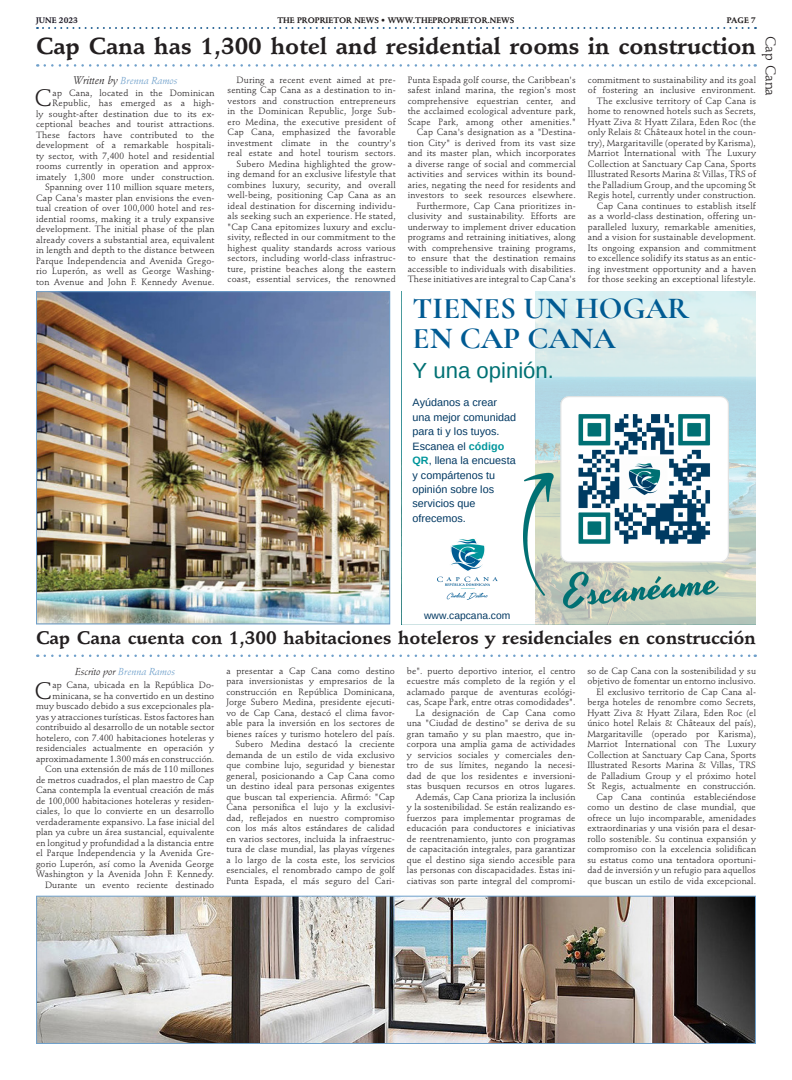
<style>
.page{position:relative;width:792px;height:1080px;background:#fff}
.page>*{position:absolute;margin:0;border:0;box-sizing:border-box;transform-origin:0 0}
.t1{font:700 30.6px/30px "Cormorant Garamond";color:#005b93}
.Article_Body{font:23.7px "Stempel Schneidler Std";color:#231f20}
.Article_Header{font:700 23px "Stempel Schneidler Std";color:#231f20}
.t2{font:21.9px "Arimo";color:#007174}
.Article_Header-2{font:700 18px "Stempel Schneidler Std";color:#231f20}
.t3{font:14px "Stempel Schneidler Std";color:#231f20}
.t4{font:10.7px/14.5px "Arimo";color:#003862}
.t5{font:10.1px "Arimo";color:#003862}
.Author{font:italic 10px "Stempel Schneidler Std";color:#6fa0cb}
.Article_Body-2{font:9px/10.5px "Stempel Schneidler Std";letter-spacing:.01em;color:#231f20;text-align:justify}
.t6{font:700 8px "Stempel Schneidler Std";color:#231f20}
.t7{font:700 8px "Stempel Schneidler Std";color:#1d1a26}
.s1{font-size:11px;color:#231f20}
.s2{font-weight:700;color:#00969c}
.s3{color:#231f20}
</style>
<div class="page">
<svg style="left:37px;top:27px;width:719px;height:2px"></svg>
<svg style="left:45px;top:655px;width:711px;height:2px"></svg>
<svg style="left:45px;top:64px;width:711px;height:3px"></svg>
<img style="left:38px;top:293px;width:350px;height:329px">
<div style="left:36px;top:291px;width:354px;height:333px;border:1px solid #6fa0cb"></div>
<img style="left:38px;top:898px;width:716px;height:144px">
<div style="left:36px;top:896px;width:720px;height:148px;border:1px solid #6fa0cb"></div>
<svg style="left:437px;top:291px;width:318px;height:333px"></svg>
<img style="left:438px;top:538px;width:59px;height:61px">
<img style="left:524px;top:397px;width:205px;height:227px">
<p class="t7" style="left:36px;top:15px;width:43px">JUNE 2023</p>
<p class="t6" style="left:277px;top:16px;width:239px">THE PROPRIETOR NEWS • WWW.THEPROPRIETOR.NEWS</p>
<p class="t6" style="left:727px;top:15px;width:31px">PAGE 7</p>
<p class="Article_Header" style="left:36px;top:32px;width:722px">Cap Cana has 1,300 hotel and residential rooms in construction</p>
<h3 class="t3" style="left:779px;top:36px;width:62px;rotate:90deg">Cap Cana</h3>
<p class="Author" style="left:73px;top:75px;width:106px"><span class="s1">Written by</span> Brenna Ramos</p>
<p class="Article_Body-2" style="left:228px;top:74px;width:170px;text-indent:9px">During a recent event aimed at pre&shy;senting Cap Cana as a destination to in&shy;vestors and construction entrepreneurs in the Dominican Republic, Jorge Sub&shy;ero Medina, the executive president of Cap Cana, emphasized the favorable investment climate in the country's real estate and hotel tourism sectors.</p>
<p class="Article_Body-2" style="left:228px;top:158px;width:170px;text-indent:9px">Subero Medina highlighted the grow&shy;ing demand for an exclusive lifestyle that combines luxury, security, and overall well-being, positioning Cap Cana as an ideal destination for discerning individu&shy;als seeking such an experience. He stated, "Cap Cana epitomizes luxury and exclu&shy;sivity, reflected in our commitment to the highest quality standards across various sectors, including world-class infrastruc&shy;ture, pristine beaches along the eastern coast, essential services, the renowned</p>
<p class="Article_Body-2" style="left:408px;top:74px;width:170px">Punta Espada golf course, the Caribbean's safest inland marina, the region's most comprehensive equestrian center, and the acclaimed ecological adventure park, Scape Park, among other amenities."</p>
<p class="Article_Body-2" style="left:408px;top:127px;width:170px;text-indent:9px">Cap Cana's designation as a "Destina&shy;tion City" is derived from its vast size and its master plan, which incorporates a diverse range of social and commercial activities and services within its bound&shy;aries, negating the need for residents and investors to seek resources elsewhere.</p>
<p class="Article_Body-2" style="left:408px;top:200px;width:170px;text-indent:9px">Furthermore, Cap Cana prioritizes in&shy;clusivity and sustainability. Efforts are underway to implement driver education programs and retraining initiatives, along with comprehensive training programs, to ensure that the destination remains accessible to individuals with disabilities.<br>These initiatives are integral to Cap Cana's</p>
<p class="Article_Body-2" style="left:588px;top:74px;width:170px">commitment to sustainability and its goal of fostering an inclusive environment.</p>
<p class="Article_Body-2" style="left:588px;top:95px;width:170px;text-indent:9px">The exclusive territory of Cap Cana is home to renowned hotels such as Secrets, Hyatt Ziva &amp; Hyatt Zilara, Eden Roc (the only Relais &amp; Châteaux hotel in the coun&shy;try), Margaritaville (operated by Karisma), Marriot International with The Luxury Collection at Sanctuary Cap Cana, Sports Illustrated Resorts Marina &amp; Villas, TRS of the Palladium Group, and the upcoming St Regis hotel, currently under construction.</p>
<p class="Article_Body-2" style="left:588px;top:200px;width:170px;text-indent:9px">Cap Cana continues to establish itself as a world-class destination, offering un&shy;paralleled luxury, remarkable amenities, and a vision for sustainable development.<br>Its ongoing expansion and commitment to excellence solidify its status as an entic&shy;ing investment opportunity and a haven for those seeking an exceptional lifestyle.</p>
<p class="Article_Body-2" style="left:36px;top:88px;width:180px;text-align:right">ap Cana, located in the Dominican Republic, has emerged as a high-<br>ly sought-after destination due to its ex&shy;ceptional beaches and tourist attractions.<br>These factors have contributed to the development of a remarkable hospitali&shy;ty sector, with 7,400 hotel and residential rooms currently in operation and approx&shy;imately 1,300 more under construction.</p>
<p class="Article_Body-2" style="left:36px;top:182px;width:180px;text-indent:9px">Spanning over 110 million square meters, Cap Cana's master plan envisions the even&shy;tual creation of over 100,000 hotel and res&shy;idential rooms, making it a truly expansive development. The initial phase of the plan already covers a substantial area, equivalent in length and depth to the distance between Parque Independencia and Avenida Grego&shy;rio Luperón, as well as George Washing&shy;ton Avenue and John F. Kennedy Avenue.</p>
<p class="Article_Body" style="left:35px;top:84px;width:19px">C</p>
<p class="t1" style="left:413px;top:293px;width:278px">TIENES UN HOGAR<br>EN CAP CANA</p>
<p class="t2" style="left:413px;top:356px;width:143px">Y una opinión.</p>
<p class="t4" style="left:413px;top:395px;width:105px">Ayúdanos a crear una mejor comunidad para ti y los tuyos.<br>Escanea el <span class="s2">código<br>QR</span>, llena la encuesta y compártenos tu opinión sobre los servicios que ofrecemos.</p>
<p class="t5" style="left:424px;top:609px;width:88px">www.capcana.com</p>
<p class="Article_Header-2" style="left:36px;top:627px;width:722px">Cap Cana cuenta con 1,300 habitaciones hoteleros y residenciales en construcción</p>
<p class="Author" style="left:75px;top:665px;width:101px"><span class="s3">Escrito por</span> Brenna Ramos</p>
<p class="Article_Body-2" style="left:36px;top:680px;width:180px;text-align:right">ap Cana, ubicada en la República Do&shy;minicana, se ha convertido en un destino muy buscado debido a sus excepcionales pla&shy;yas y atracciones turísticas. Estos factores han contribuido al desarrollo de un notable sector hotelero, con 7.400 habitaciones hoteleras y residenciales actualmente en operación y aproximadamente 1.300 más en construcción.</p>
<p class="Article_Body-2" style="left:36px;top:764px;width:180px;text-indent:9px">Con una extensión de más de 110 millones de metros cuadrados, el plan maestro de Cap Cana contempla la eventual creación de más de 100,000 habitaciones hoteleras y residen&shy;ciales, lo que lo convierte en un desarrollo verdaderamente expansivo. La fase inicial del plan ya cubre un área sustancial, equivalente en longitud y profundidad a la distancia entre el Parque Independencia y la Avenida Gre&shy;gorio Luperón, así como la Avenida George Washington y la Avenida John F. Kennedy.</p>
<p class="Article_Body-2" style="left:45px;top:880px;width:171px">Durante un evento reciente destinado</p>
<p class="Article_Body" style="left:35px;top:677px;width:19px">C</p>
<p class="Article_Body-2" style="left:226px;top:666px;width:170px">a presentar a Cap Cana como destino para inversionistas y empresarios de la construcción en República Dominicana, Jorge Subero Medina, presidente ejecuti&shy;vo de Cap Cana, destacó el clima favor&shy;able para la inversión en los sectores de bienes raíces y turismo hotelero del país.</p>
<p class="Article_Body-2" style="left:226px;top:739px;width:170px;text-indent:9px">Subero Medina destacó la creciente demanda de un estilo de vida exclusivo que combine lujo, seguridad y bienestar general, posicionando a Cap Cana como un destino ideal para personas exigentes que buscan tal experiencia. Afirmó: "Cap Cana personifica el lujo y la exclusivi&shy;dad, reflejados en nuestro compromiso con los más altos estándares de calidad en varios sectores, incluida la infraestruc&shy;tura de clase mundial, las playas vírgenes a lo largo de la costa este, los servicios esenciales, el renombrado campo de golf Punta Espada, el más seguro del Cari-</p>
<p class="Article_Body-2" style="left:407px;top:666px;width:170px">be". puerto deportivo interior, el centro ecuestre más completo de la región y el aclamado parque de aventuras ecológi&shy;cas, Scape Park, entre otras comodidades".</p>
<p class="Article_Body-2" style="left:407px;top:708px;width:170px;text-indent:9px">La designación de Cap Cana como una "Ciudad de destino" se deriva de su gran tamaño y su plan maestro, que in&shy;corpora una amplia gama de actividades y servicios sociales y comerciales den&shy;tro de sus límites, negando la necesi&shy;dad de que los residentes e inversioni&shy;stas busquen recursos en otros lugares.</p>
<p class="Article_Body-2" style="left:407px;top:792px;width:170px;text-indent:9px">Además, Cap Cana prioriza la inclusión y la sostenibilidad. Se están realizando es&shy;fuerzos para implementar programas de educación para conductores e iniciativas de reentrenamiento, junto con programas de capacitación integrales, para garantizar que el destino siga siendo accesible para las personas con discapacidades. Estas ini&shy;ciativas son parte integral del compromi-</p>
<p class="Article_Body-2" style="left:587px;top:666px;width:170px">so de Cap Cana con la sostenibilidad y su objetivo de fomentar un entorno inclusivo.</p>
<p class="Article_Body-2" style="left:587px;top:687px;width:170px;text-indent:9px">El exclusivo territorio de Cap Cana al&shy;berga hoteles de renombre como Secrets, Hyatt Ziva &amp; Hyatt Zilara, Eden Roc (el único hotel Relais &amp; Châteaux del país), Margaritaville (operado por Karisma), Marriot International con The Luxury Collection at Sanctuary Cap Cana, Sports Illustrated Resorts Marina &amp; Villas, TRS de Palladium Group y el próximo hotel St Regis, actualmente en construcción.</p>
<p class="Article_Body-2" style="left:587px;top:792px;width:170px;text-indent:9px">Cap Cana continúa estableciéndose como un destino de clase mundial, que ofrece un lujo incomparable, amenidades extraordinarias y una visión para el desar&shy;rollo sostenible. Su continua expansión y compromiso con la excelencia solidifican su estatus como una tentadora oportuni&shy;dad de inversión y un refugio para aquellos que buscan un estilo de vida excepcional.</p>
</div>
